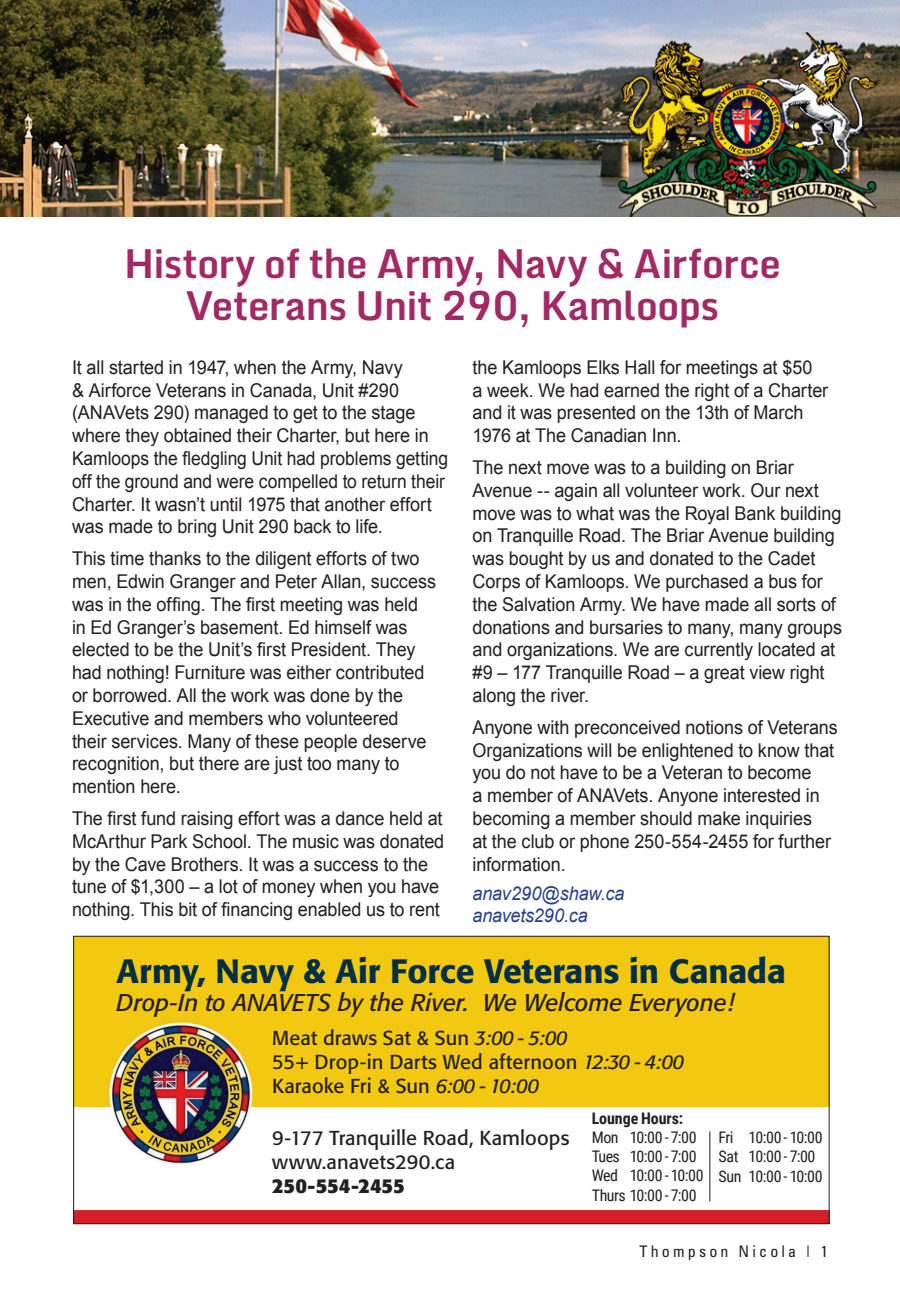
<style>
.page{position:relative;width:900px;height:1296px;background:#fff}
.page>*{position:absolute;margin:0;border:0;box-sizing:border-box;transform-origin:0 0}
.t1{font:700 40px/42px "Monda";letter-spacing:-.01em;color:#a32965;text-align:center;scale:.95 1}
.t2{font:500 33.6px "Formata";letter-spacing:-.005em;color:#002f45}
.t3{font:italic 24px "Formata";color:#231f20}
.t4{font:20px/24px "Formata";letter-spacing:.005em;color:#231f20}
.t5{font:700 20px "Formata";letter-spacing:-.005em;color:#231f20}
.t6{font:19px/22.8px "Arial";letter-spacing:-.005em;color:#231f20;scale:.95 1}
.t7{font:italic 19px/22px "Arial";letter-spacing:-.01em;color:#253f8e;scale:.95 1}
.t8{font:16px/19.2px "Roboto Condensed";letter-spacing:-.03em;color:#231f20}
.t9{font:condensed 16px "Univers";letter-spacing:.2em;color:#231f20}
.t10{font:700 16px "Roboto Condensed";letter-spacing:-.005em;color:#231f20}
.s1{font-style:italic}
</style>
<div class="page">
<img style="left:0;top:0;width:900px;height:217px">
<img style="left:75px;top:938px;width:752px;height:284px">
<hr style="left:710px;top:1131px;width:1px;height:71px;background:#231f20">
<h1 class="t1" style="left:124px;top:242px;width:693px">History of the Army, Navy &amp; Airforce<br>Veterans Unit 290, Kamloops</h1>
<p class="t6" style="left:72px;top:356px;width:398px">It all started in 1947, when the Army, Navy<br>&amp; Airforce Veterans in Canada, Unit #290 (ANAVets 290) managed to get to the stage where they obtained their Charter, but here in Kamloops the fledgling Unit had problems getting off the ground and were compelled to return their Charter. It wasn’t until 1975 that another effort was made to bring Unit 290 back to life.</p>
<p class="t6" style="left:72px;top:547px;width:385px">This time thanks to the diligent efforts of two men, Edwin Granger and Peter Allan, success was in the offing. The first meeting was held in Ed Granger’s basement. Ed himself was elected to be the Unit’s first President. They had nothing! Furniture was either contributed or borrowed. All the work was done by the Executive and members who volunteered their services. Many of these people deserve recognition, but there are just too many to mention here.</p>
<p class="t6" style="left:72px;top:807px;width:393px">The first fund raising effort was a dance held at McArthur Park School. The music was donated by the Cave Brothers. It was a success to the tune of $1,300 – a lot of money when you have nothing. This bit of financing enabled us to rent</p>
<p class="t6" style="left:472px;top:356px;width:376px">the Kamloops Elks Hall for meetings at $50<br>a week. We had earned the right of a Charter and it was presented on the 13th of March 1976 at The Canadian Inn.</p>
<p class="t6" style="left:472px;top:456px;width:391px">The next move was to a building on Briar Avenue -- again all volunteer work. Our next move was to what was the Royal Bank building on Tranquille Road. The Briar Avenue building was bought by us and donated to the Cadet Corps of Kamloops. We purchased a bus for the Salvation Army. We have made all sorts of donations and bursaries to many, many groups and organizations. We are currently located at #9 – 177 Tranquille Road – a great view right along the river.</p>
<p class="t6" style="left:472px;top:716px;width:386px">Anyone with preconceived notions of Veterans Organizations will be enlightened to know that you do not have to be a Veteran to become<br>a member of ANAVets. Anyone interested in becoming a member should make inquiries<br>at the club or phone 250-554-2455 for further information.</p>
<p class="t7" style="left:472px;top:882px;width:162px">anav290@shaw.ca anavets290.ca</p>
<h2 class="t2" style="left:117px;top:950px;width:671px">Army, Navy &amp; Air Force Veterans in Canada</h2>
<p class="t3" style="left:117px;top:988px;width:619px">Drop-In to ANAVETS by the River. We Welcome Everyone!</p>
<p class="t4" style="left:272px;top:1026px;width:414px">Meat draws Sat &amp; Sun <span class="s1">3:00 - 5:00<br></span>55+ Drop-in Darts Wed afternoon <span class="s1">12:30 - 4:00<br></span>Karaoke Fri &amp; Sun <span class="s1">6:00 - 10:00</span></p>
<p class="t4" style="left:272px;top:1126px;width:299px">9-177 Tranquille Road, Kamloops www.anavets290.ca</p>
<p class="t5" style="left:272px;top:1173px;width:134px">250-554-2455</p>
<p class="t10" style="left:592px;top:1107px;width:93px">Lounge Hours:</p>
<p class="t8" style="left:592px;top:1127px;width:113px">Mon 10:00 - 7:00<br>Tues 10:00 - 7:00<br>Wed 10:00 - 10:00<br>Thurs 10:00 - 7:00</p>
<p class="t8" style="left:719px;top:1127px;width:105px">Fri 10:00 - 10:00<br>Sat 10:00 - 7:00<br>Sun 10:00 - 10:00</p>
<p class="t9" style="left:640px;top:1241px;width:190px">Thompson Nicola | 1</p>
</div>
